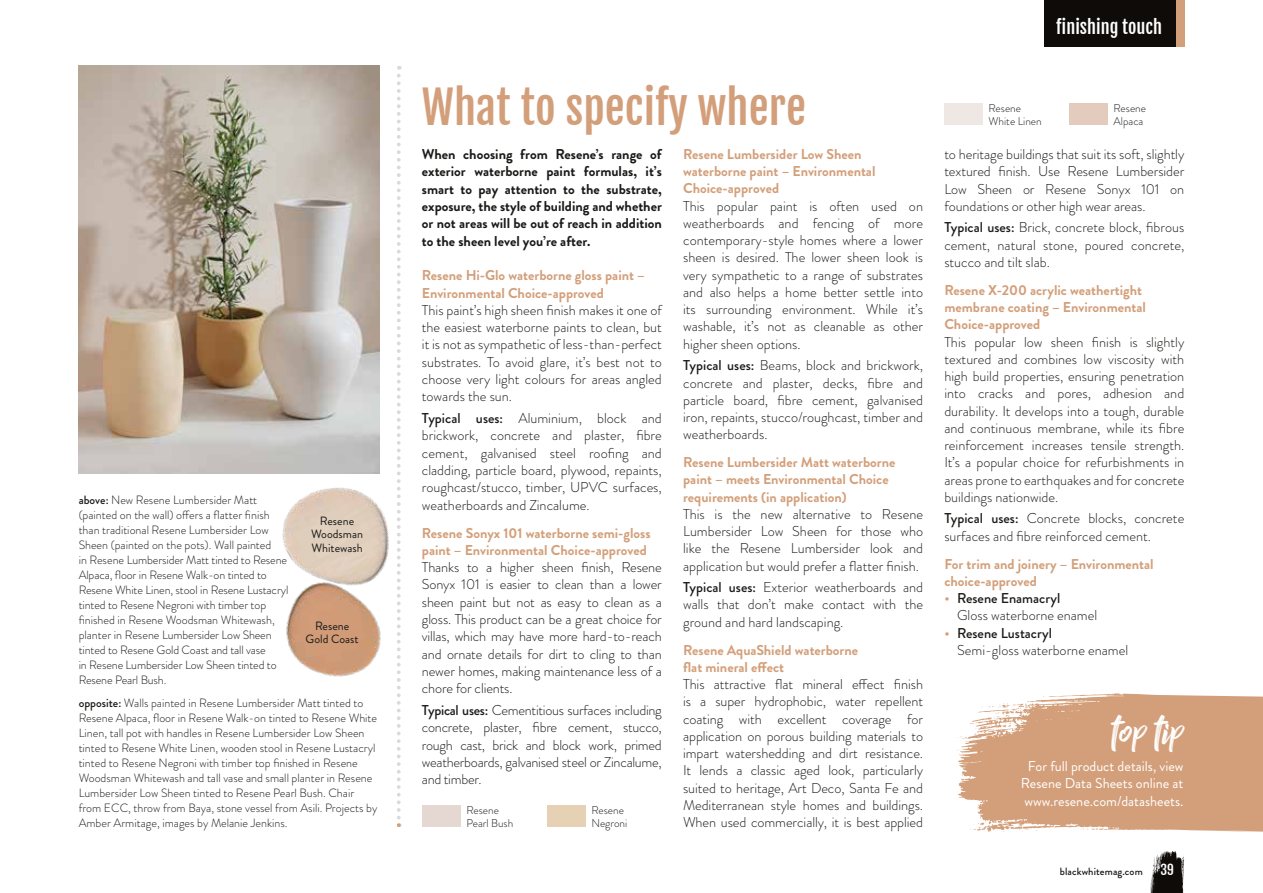
<style>
.page{position:relative;width:1263px;height:893px;background:#fff}
.page>*{position:absolute;margin:0;border:0;box-sizing:border-box;transform-origin:0 0}
.t1{font:44.55px "Fjalla One";color:#d39f7a}
.t2{font:42px "Billy Ohio";color:#fff}
.t3{font:18px "Fjalla One";color:#fff}
.t4{font:300 14.25px/17.2px "Brandon Grotesque";color:#1a1a18;text-align:justify}
.t5{font:700 14.25px/17.2px "Brandon Grotesque";color:#d39f7a}
.t6{font:700 14.25px/17.2px "Brandon Grotesque";color:#1a1a18;text-align:justify}
.t7{font:14.25px/17.2px "Brandon Grotesque";color:#fff;text-align:center}
.t8{font:13.5px "Fjalla One";color:#fff}
.t9{font:300 12px/15px "Brandon Grotesque";color:#1a1a18}
.t10{font:12px/13.5px "Brandon Grotesque";color:#1a1a18;text-align:center}
.t11{font:300 11.25px/12.8px "Brandon Grotesque";color:#1a1a18}
.t12{font:500 10.5px "Brandon Grotesque";letter-spacing:.01em;color:#1a1a18}
.s1{font-weight:500}
.s2{font-weight:500;color:#d39f7a}
</style>
<div class="page">
<svg style="left:956px;top:693px;width:307px;height:139px;background:#d8ab8b"></svg>
<div style="left:1175px;top:0;width:9px;height:47px;background:#d39f7a"></div>
<img style="left:79px;top:66px;width:301px;height:407px">
<img style="left:286px;top:632px;width:95px;height:45px">
<img style="left:239px;top:436px;width:150px;height:196px">
<div style="left:547px;top:806px;width:38px;height:21px;background:#e7d1b5"></div>
<div style="left:422px;top:806px;width:38px;height:21px;background:#e5d7d1"></div>
<div style="left:1069px;top:104px;width:38px;height:21px;background:#e3ccbd"></div>
<div style="left:944px;top:104px;width:38px;height:21px;background:#efe7e3"></div>
<svg style="left:397px;top:66px;width:4px;height:761px"></svg>
<svg style="left:1150px;top:851px;width:35px;height:42px"></svg>
<div style="left:1044px;top:0;width:131px;height:47px;background:#0f0b08"></div>
<p class="t9" style="left:79px;top:492px;width:211px"><span class="s1">above:</span> New Resene Lumbersider Matt (painted on the wall) offers a flatter finish than traditional Resene Lumbersider Low Sheen (painted on the pots). Wall painted<br>in Resene Lumbersider Matt tinted to Resene Alpaca, floor in Resene Walk-on tinted to Resene White Linen, stool in Resene Lustacryl tinted to Resene Negroni with timber top finished in Resene Woodsman Whitewash, planter in Resene Lumbersider Low Sheen tinted to Resene Gold Coast and tall vase<br>in Resene Lumbersider Low Sheen tinted to Resene Pearl Bush.</p>
<p class="t9" style="left:79px;top:695px;width:300px"><span class="s1">opposite:</span> Walls painted in Resene Lumbersider Matt tinted to Resene Alpaca, floor in Resene Walk-on tinted to Resene White Linen, tall pot with handles in Resene Lumbersider Low Sheen tinted to Resene White Linen, wooden stool in Resene Lustacryl tinted to Resene Negroni with timber top finished in Resene Woodsman Whitewash and tall vase and small planter in Resene Lumbersider Low Sheen tinted to Resene Pearl Bush. Chair from ECC, throw from Baya, stone vessel from Asili. Projects by Amber Armitage, images by Melanie Jenkins.</p>
<p class="t10" style="left:311px;top:514px;width:53px">Resene<br>Woodsman<br>Whitewash</p>
<p class="t10" style="left:306px;top:619px;width:55px">Resene<br>Gold Coast</p>
<h1 class="t1" style="left:422px;top:80px;width:386px">What to specify where</h1>
<p class="t6" style="left:422px;top:146px;width:241px">When choosing from Resene’s range of exterior waterborne paint formulas, it’s smart to pay attention to the substrate, exposure, the style of building and whether or not areas will be out of reach in addition to the sheen level you’re after.</p>
<p class="t5" style="left:422px;top:267px;width:224px">Resene Hi-Glo waterborne gloss paint –<br>Environmental Choice-approved</p>
<p class="t4" style="left:422px;top:301px;width:241px">This paint’s high sheen finish makes it one of the easiest waterborne paints to clean, but it is not as sympathetic of less-than-perfect substrates. To avoid glare, it’s best not to choose very light colours for areas angled towards the sun.</p>
<p class="t4" style="left:422px;top:410px;width:241px"><span class="s1">Typical uses:</span> Aluminium, block and brickwork, concrete and plaster, fibre cement, galvanised steel roofing and cladding, particle board, plywood, repaints, roughcast/stucco, timber, UPVC surfaces, weatherboards and Zincalume.</p>
<p class="t5" style="left:422px;top:524px;width:230px">Resene Sonyx 101 waterborne semi-gloss paint – Environmental Choice-approved</p>
<p class="t4" style="left:422px;top:559px;width:241px">Thanks to a higher sheen finish, Resene Sonyx 101 is easier to clean than a lower sheen paint but not as easy to clean as a gloss. This product can be a great choice for villas, which may have more hard-to-reach and ornate details for dirt to cling to than newer homes, making maintenance less of a chore for clients.</p>
<p class="t4" style="left:422px;top:701px;width:241px"><span class="s1">Typical uses:</span> Cementitious surfaces including concrete, plaster, fibre cement, stucco, rough cast, brick and block work, primed weatherboards, galvanised steel or Zincalume, and timber.</p>
<p class="t11" style="left:466px;top:804px;width:48px">Resene<br>Pearl Bush</p>
<p class="t11" style="left:591px;top:804px;width:37px">Resene<br>Negroni</p>
<p class="t5" style="left:683px;top:146px;width:194px">Resene Lumbersider Low Sheen waterborne paint – Environmental<br>Choice-approved</p>
<p class="t4" style="left:683px;top:197px;width:241px">This popular paint is often used on weatherboards and fencing of more contemporary-style homes where a lower sheen is desired. The lower sheen look is very sympathetic to a range of substrates and also helps a home better settle into its surrounding environment. While it’s washable, it’s not as cleanable as other higher sheen options.</p>
<p class="t4" style="left:683px;top:357px;width:241px"><span class="s1">Typical uses:</span> Beams, block and brickwork, concrete and plaster, decks, fibre and particle board, fibre cement, galvanised iron, repaints, stucco/roughcast, timber and weatherboards.</p>
<p class="t5" style="left:683px;top:454px;width:214px">Resene Lumbersider Matt waterborne paint – meets Environmental Choice requirements (in application)</p>
<p class="t4" style="left:683px;top:505px;width:241px">This is the new alternative to Resene Lumbersider Low Sheen for those who like the Resene Lumbersider look and application but would prefer a flatter finish.</p>
<p class="t4" style="left:683px;top:579px;width:241px"><span class="s1">Typical uses:</span> Exterior weatherboards and walls that don’t make contact with the ground and hard landscaping.</p>
<p class="t5" style="left:683px;top:641px;width:177px">Resene AquaShield waterborne flat mineral effect</p>
<p class="t4" style="left:683px;top:676px;width:241px">This attractive flat mineral effect finish is a super hydrophobic, water repellent coating with excellent coverage for application on porous building materials to impart watershedding and dirt resistance.<br>It lends a classic aged look, particularly suited to heritage, Art Deco, Santa Fe and Mediterranean style homes and buildings.<br>When used commercially, it is best applied</p>
<p class="t3" style="left:1056px;top:16px;width:107px">finishing touch</p>
<p class="t11" style="left:988px;top:102px;width:34px">Resene</p>
<p class="t11" style="left:988px;top:115px;width:55px">White Linen</p>
<p class="t11" style="left:1113px;top:102px;width:34px">Resene<br>Alpaca</p>
<p class="t4" style="left:944px;top:146px;width:241px">to heritage buildings that suit its soft, slightly textured finish. Use Resene Lumbersider Low Sheen or Resene Sonyx 101 on foundations or other high wear areas.</p>
<p class="t4" style="left:944px;top:219px;width:241px"><span class="s1">Typical uses:</span> Brick, concrete block, fibrous cement, natural stone, poured concrete, stucco and tilt slab.</p>
<p class="t5" style="left:944px;top:281px;width:203px">Resene X-200 acrylic weathertight membrane coating – Environmental<br>Choice-approved</p>
<p class="t4" style="left:944px;top:333px;width:241px">This popular low sheen finish is slightly textured and combines low viscosity with high build properties, ensuring penetration into cracks and pores, adhesion and durability. It develops into a tough, durable and continuous membrane, while its fibre reinforcement increases tensile strength.<br>It’s a popular choice for refurbishments in areas prone to earthquakes and for concrete buildings nationwide.</p>
<p class="t4" style="left:944px;top:510px;width:241px"><span class="s1">Typical uses:</span> Concrete blocks, concrete surfaces and fibre reinforced cement.</p>
<p class="t5" style="left:944px;top:555px;width:211px">For trim and joinery – Environmental choice-approved</p>
<p class="t4" style="left:957px;top:590px;width:142px;text-indent:-13px"><span class="s2">•</span> <span class="s1">Resene Enamacryl<br></span>Gloss waterborne enamel</p>
<p class="t4" style="left:957px;top:624px;width:173px;text-indent:-13px"><span class="s2">•</span> <span class="s1">Resene Lustacryl<br></span>Semi-gloss waterborne enamel</p>
<h2 class="t2" style="left:1112px;top:704px;width:73px">top tip</h2>
<p class="t7" style="left:1021px;top:758px;width:164px">For full product details, view<br>Resene Data Sheets online at www.resene.com/datasheets.</p>
<p class="t12" style="left:1060px;top:864px;width:84px">blackwhitemag.com</p>
<p class="t8" style="left:1160px;top:861px;width:15px">39</p>
</div>
